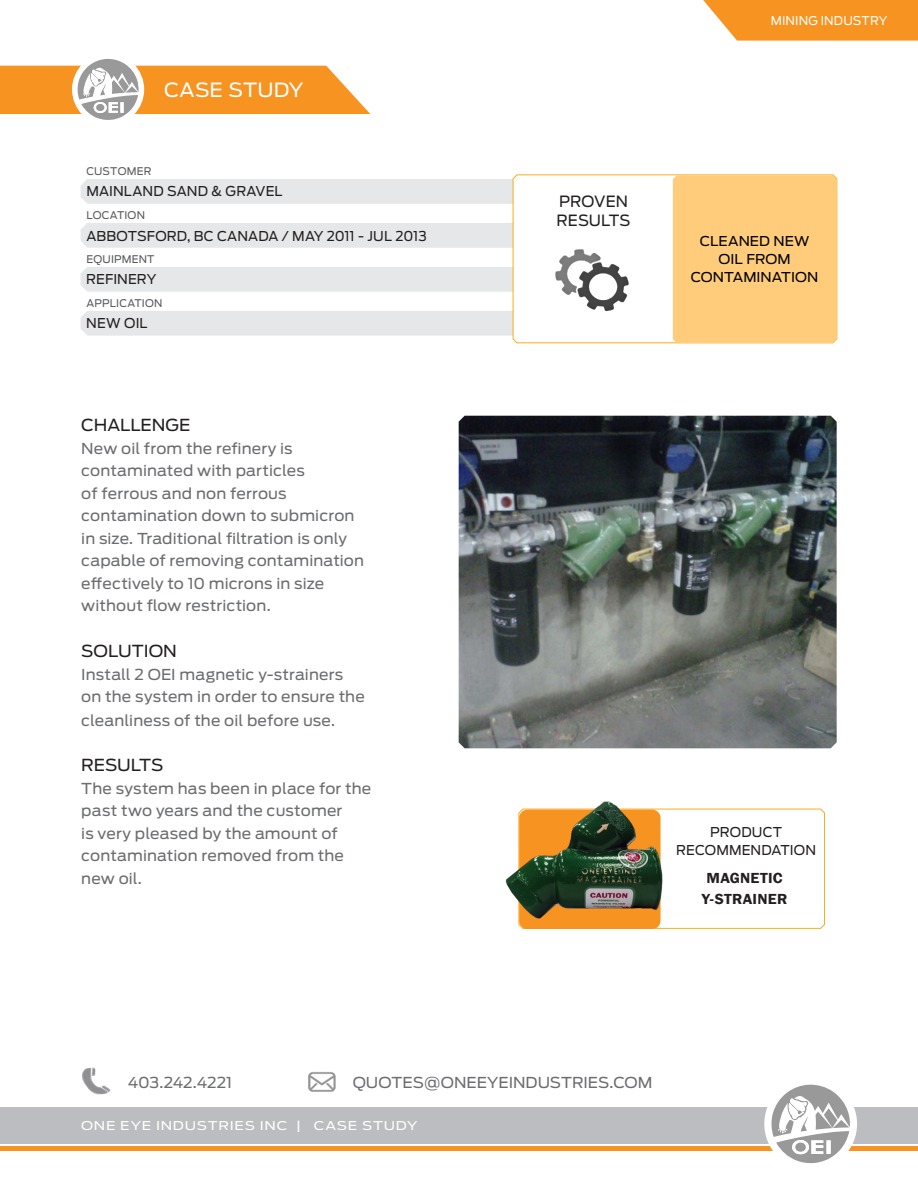
<style>
.page{position:relative;width:918px;height:1188px;background:#fff}
.page>*{position:absolute;margin:0;border:0;box-sizing:border-box;transform-origin:0 0}
.t1{font:19.5px "Antenna";letter-spacing:.005em;color:#fff;scale:1.05 1}
.t2{font:16.5px "Antenna";letter-spacing:-.005em;color:#231f20;scale:1.05 1}
.t3{font:15.45px/18.5px "Antenna";color:#231f20}
.t4{font:15px/22.5px "Antenna";letter-spacing:.005em;color:#6c6d70;scale:1.05 1}
.t5{font:600 15px "Franklin Gothic";letter-spacing:.015em;color:#231f20;scale:1.05 1}
.t6{font:15px "Antenna";letter-spacing:-.015em;color:#6c6d70;scale:1.05 1}
.t7{font:13.5px "Antenna";letter-spacing:.01em;color:#231f20}
.t8{font:13.5px/18px "Antenna";letter-spacing:.005em;color:#000;text-align:center;scale:1.05 1}
.t9{font:12px "Antenna";letter-spacing:.05em;color:#fff;scale:1.2 1}
.t10{font:12px "Antenna";letter-spacing:.01em;color:#fff}
.t11{font:10.5px "Antenna";letter-spacing:.015em;color:#57585a}
</style>
<div class="page">
<img style="left:82px;top:1067px;width:29px;height:28px">
<img style="left:308px;top:1072px;width:28px;height:20px">
<div style="left:0;top:1107px;width:918px;height:37px;background:#bcbdc0"></div>
<hr style="left:0;top:1147px;width:918px;height:4px;background:#f79321">
<div style="left:764px;top:1078px;width:93px;height:92px;background:#fff;border-radius:50%"></div>
<svg style="left:771px;top:1084px;width:79px;height:80px"></svg>
<svg style="left:0;top:59px;width:370px;height:61px"></svg>
<div style="left:80px;top:267px;width:432px;height:25px;background:#e6e7e9"></div>
<div style="left:80px;top:311px;width:432px;height:25px;background:#e6e7e9"></div>
<div style="left:81px;top:179px;width:431px;height:25px;background:#e6e7e9"></div>
<div style="left:81px;top:223px;width:431px;height:25px;background:#e6e7e9"></div>
<svg style="left:512px;top:174px;width:322px;height:169px"></svg>
<div style="left:673px;top:175px;width:164px;height:168px;background:#fecc7b"></div>
<img style="left:547px;top:238px;width:89px;height:85px">
<svg style="left:703px;top:0;width:215px;height:41px;background:#f79c34"></svg>
<img style="left:459px;top:416px;width:378px;height:332px">
<svg style="left:518px;top:808px;width:307px;height:121px"></svg>
<div style="left:519px;top:810px;width:142px;height:119px;background:#f79321;border-radius:8px"></div>
<img style="left:505px;top:801px;width:166px;height:122px">
<h1 class="t1" style="left:164px;top:78px;width:134px">CASE STUDY</h1>
<p class="t10" style="left:771px;top:13px;width:118px">MINING INDUSTRY</p>
<p class="t11" style="left:87px;top:165px;width:66px">CUSTOMER</p>
<p class="t11" style="left:87px;top:208px;width:60px">LOCATION</p>
<p class="t7" style="left:86px;top:183px;width:198px">MAINLAND SAND &amp; GRAVEL</p>
<p class="t7" style="left:86px;top:228px;width:342px">ABBOTSFORD, BC CANADA / MAY 2011 - JUL 2013</p>
<p class="t8" style="left:691px;top:232px;width:123px">CLEANED NEW<br>OIL FROM<br>CONTAMINATION</p>
<p class="t3" style="left:557px;top:192px;width:75px">PROVEN<br>RESULTS</p>
<p class="t11" style="left:86px;top:253px;width:70px">EQUIPMENT</p>
<p class="t11" style="left:86px;top:297px;width:78px">APPLICATION</p>
<p class="t7" style="left:86px;top:271px;width:72px">REFINERY</p>
<p class="t7" style="left:86px;top:315px;width:63px">NEW OIL</p>
<p class="t2" style="left:81px;top:415px;width:105px">CHALLENGE</p>
<p class="t4" style="left:81px;top:437px;width:271px">New oil from the refinery is contaminated with particles<br>of ferrous and non ferrous contamination down to submicron in size. Traditional filtration is only capable of removing contamination effectively to 10 microns in size without flow restriction.</p>
<p class="t2" style="left:81px;top:641px;width:93px">SOLUTION</p>
<p class="t4" style="left:81px;top:663px;width:272px;line-height:23px">Install 2 OEI magnetic y-strainers on the system in order to ensure the cleanliness of the oil before use.</p>
<p class="t2" style="left:81px;top:756px;width:80px">RESULTS</p>
<p class="t4" style="left:81px;top:777px;width:278px">The system has been in place for the past two years and the customer<br>is very pleased by the amount of contamination removed from the new oil.</p>
<p class="t7" style="left:710px;top:824px;width:74px">PRODUCT</p>
<p class="t7" style="left:676px;top:842px;width:141px">RECOMMENDATION</p>
<p class="t5" style="left:707px;top:869px;width:74px">MAGNETIC</p>
<p class="t5" style="left:702px;top:890px;width:83px">Y-STRAINER</p>
<p class="t6" style="left:128px;top:1073px;width:101px">403.242.4221</p>
<p class="t4" style="left:353px;top:1071px;width:287px">QUOTES@ONEEYEINDUSTRIES.COM</p>
<p class="t9" style="left:81px;top:1119px;width:282px">ONE EYE INDUSTRIES INC | CASE STUDY</p>
</div>
